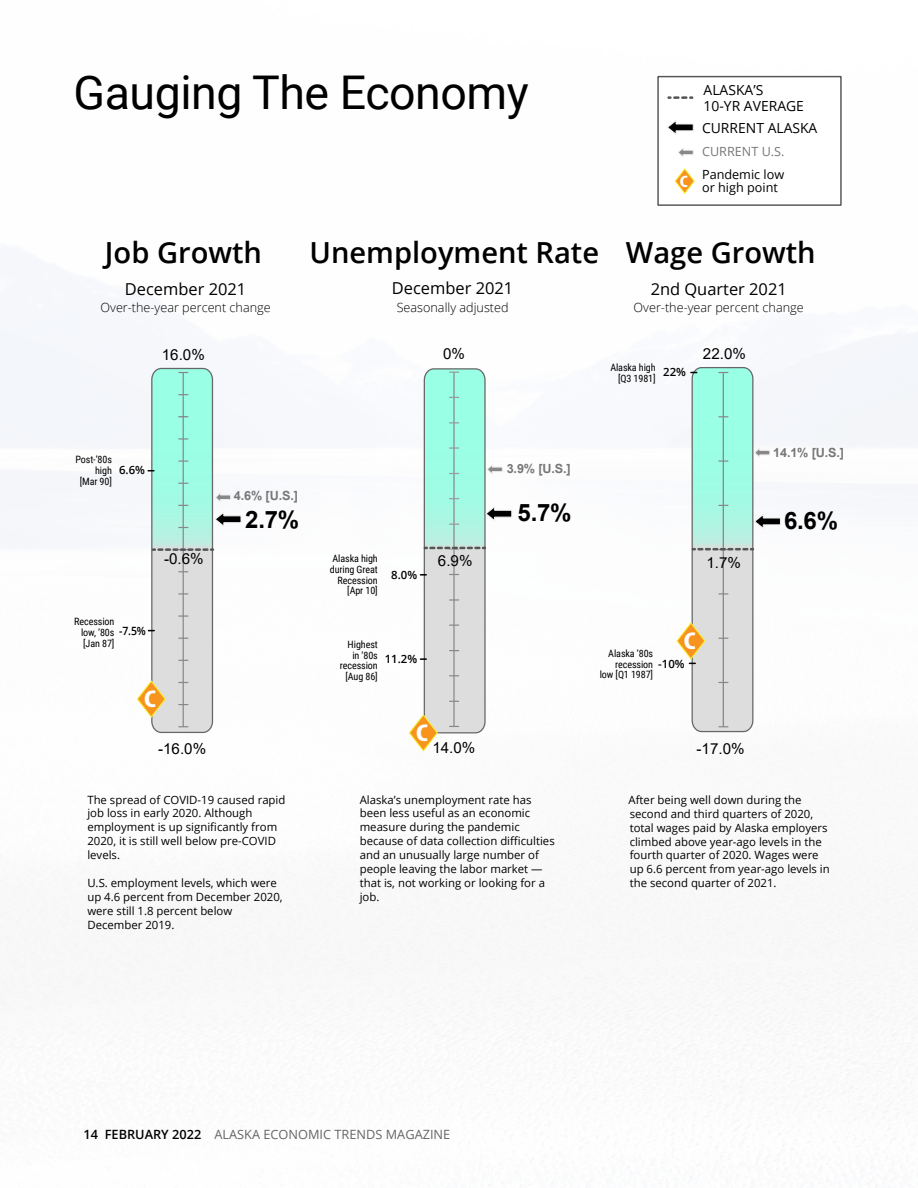
<style>
.page{position:relative;width:918px;height:1188px;background:#fff}
.page>*{position:absolute;margin:0;border:0;box-sizing:border-box;transform-origin:0 0}
.t1{font:46.5px "Roboto";letter-spacing:-.01em;color:#000}
.t2{font:600 29.1px "Open Sans";color:#000}
.t3{font:700 condensed 24.45px "Myriad Pro";color:#fff;scale:1.22 1}
.t4{font:700 24px "Arial";color:#000}
.t5{font:16.5px "Open Sans";color:#000}
.t6{font:15.15px "Arial";color:#000}
.t7{font:13.95px/15.1px "Open Sans";color:#000}
.t8{font:12.75px "Open Sans";color:#666}
.t9{font:300 12.6px "Open Sans";color:#000}
.t10{font:700 12.6px "Arial";color:#777}
.t11{font:12.6px/12.6px "Open Sans";color:#000}
.t12{font:12.6px "Open Sans";color:#777}
.t13{font:11.4px/14px "Open Sans";color:#000}
.t14{font:600 11.4px "Open Sans";color:#000}
.t15{font:600 11.4px "Open Sans";color:#000;scale:.92 1}
.t16{font:10.05px/10.8px "Roboto Condensed";letter-spacing:-.01em;color:#000;text-align:right}
.s1{font-family:"Myriad Pro";font-weight:700;font-stretch:condensed;font-size:16.65px;color:#fff}
.s2{font-family:"Open Sans";font-weight:600;font-size:11.4px}
.s3{font-weight:600;color:#000}
</style>
<div class="page">
<div style="left:657px;top:76px;width:185px;height:130px;border:1px solid #555"></div>
<svg style="left:667px;top:120px;width:27px;height:15px"></svg>
<svg style="left:678px;top:148px;width:16px;height:9px"></svg>
<svg style="left:669px;top:96px;width:23px;height:3px"></svg>
<svg style="left:408px;top:368px;width:104px;height:385px"></svg>
<svg style="left:674px;top:168px;width:21px;height:26px"></svg>
<svg style="left:136px;top:367px;width:106px;height:367px"></svg>
<svg style="left:676px;top:366px;width:105px;height:367px"></svg>
<p class="t1" style="left:74px;top:60px;width:457px">Gauging The Economy</p>
<p class="t7" style="left:704px;top:82px;width:102px">ALASKA’S<br>10-YR AVERAGE</p>
<p class="t7" style="left:702px;top:120px;width:117px">CURRENT ALASKA</p>
<p class="t12" style="left:702px;top:143px;width:84px">CURRENT U.S.</p>
<p class="t11" style="left:702px;top:168px;width:84px;text-indent:-22px"><span class="s1">C</span> Pandemic low or high point</p>
<p class="t2" style="left:105px;top:232px;width:159px">Job Growth</p>
<p class="t5" style="left:125px;top:277px;width:123px">December 2021</p>
<p class="t9" style="left:101px;top:299px;width:172px">Over-the-year percent change</p>
<p class="t6" style="left:162px;top:344px;width:44px">16.0%</p>
<p class="t2" style="left:309px;top:232px;width:291px">Unemployment Rate</p>
<p class="t5" style="left:392px;top:277px;width:123px">December 2021</p>
<p class="t9" style="left:397px;top:299px;width:113px">Seasonally adjusted</p>
<p class="t6" style="left:443px;top:344px;width:23px">0%</p>
<p class="t2" style="left:626px;top:232px;width:191px">Wage Growth</p>
<p class="t5" style="left:651px;top:277px;width:138px">2nd Quarter 2021</p>
<p class="t9" style="left:634px;top:299px;width:172px">Over-the-year percent change</p>
<p class="t6" style="left:703px;top:344px;width:44px">22.0%</p>
<p class="t16" style="left:618px;top:362px;width:69px;text-align:left;text-indent:-8px">Alaska high <span class="s2">22% </span>[Q3 1981]</p>
<p class="t16" style="left:75px;top:454px;width:38px">Post-’80s high [Mar 90]</p>
<p class="t14" style="left:119px;top:462px;width:27px">6.6%</p>
<p class="t10" style="left:507px;top:460px;width:66px">3.9% [U.S.]</p>
<p class="t10" style="left:773px;top:444px;width:72px">14.1% [U.S.]</p>
<p class="t6" style="left:164px;top:548px;width:41px">-0.6%</p>
<p class="t16" style="left:81px;top:616px;width:35px;text-align:justify;text-indent:-7px">Recession low, ’80s [Jan 87]</p>
<p class="t15" style="left:119px;top:623px;width:31px">-7.5%</p>
<p class="t3" style="left:144px;top:684px;width:11px">C</p>
<p class="t6" style="left:158px;top:738px;width:50px">-16.0%</p>
<p class="t10" style="left:234px;top:487px;width:66px">4.6% [U.S.]</p>
<p class="t4" style="left:245px;top:502px;width:55px">2.7%</p>
<p class="t4" style="left:518px;top:496px;width:55px">5.7%</p>
<p class="t4" style="left:784px;top:504px;width:55px">6.6%</p>
<p class="t16" style="left:330px;top:553px;width:49px">Alaska high during Great<br>Recession [Apr 10]</p>
<p class="t14" style="left:391px;top:567px;width:27px">8.0%</p>
<p class="t16" style="left:340px;top:638px;width:39px">Highest in ’80s recession [Aug 86]</p>
<p class="t14" style="left:385px;top:651px;width:34px">11.2%</p>
<p class="t6" style="left:438px;top:551px;width:36px">6.9%</p>
<p class="t6" style="left:707px;top:552px;width:36px">1.7%</p>
<p class="t3" style="left:684px;top:626px;width:11px">C</p>
<p class="t16" style="left:600px;top:648px;width:55px">Alaska ’80s recession low [Q1 1987]</p>
<p class="t14" style="left:658px;top:656px;width:28px">-10%</p>
<p class="t3" style="left:416px;top:718px;width:11px">C</p>
<p class="t6" style="left:432px;top:738px;width:44px">14.0%</p>
<p class="t6" style="left:697px;top:738px;width:50px">-17.0%</p>
<p class="t13" style="left:87px;top:792px;width:200px">The spread of COVID-19 caused rapid job loss in early 2020. Although employment is up significantly from<br>2020, it is still well below pre-COVID levels.</p>
<p class="t13" style="left:87px;top:876px;width:197px">U.S. employment levels, which were up 4.6 percent from December 2020, were still 1.8 percent below<br>December 2019.</p>
<p class="t13" style="left:360px;top:792px;width:197px">Alaska’s unemployment rate has been less useful as an economic measure during the pandemic because of data collection difficulties and an unusually large number of people leaving the labor market — that is, not working or looking for a job.</p>
<p class="t13" style="left:629px;top:792px;width:203px">After being well down during the second and third quarters of 2020, total wages paid by Alaska employers climbed above year-ago levels in the fourth quarter of 2020. Wages were up 6.6 percent from year-ago levels in the second quarter of 2021.</p>
<p class="t8" style="left:84px;top:1126px;width:368px"><span class="s3">14 FEBRUARY 2022</span> ALASKA ECONOMIC TRENDS MAGAZINE</p>
</div>
